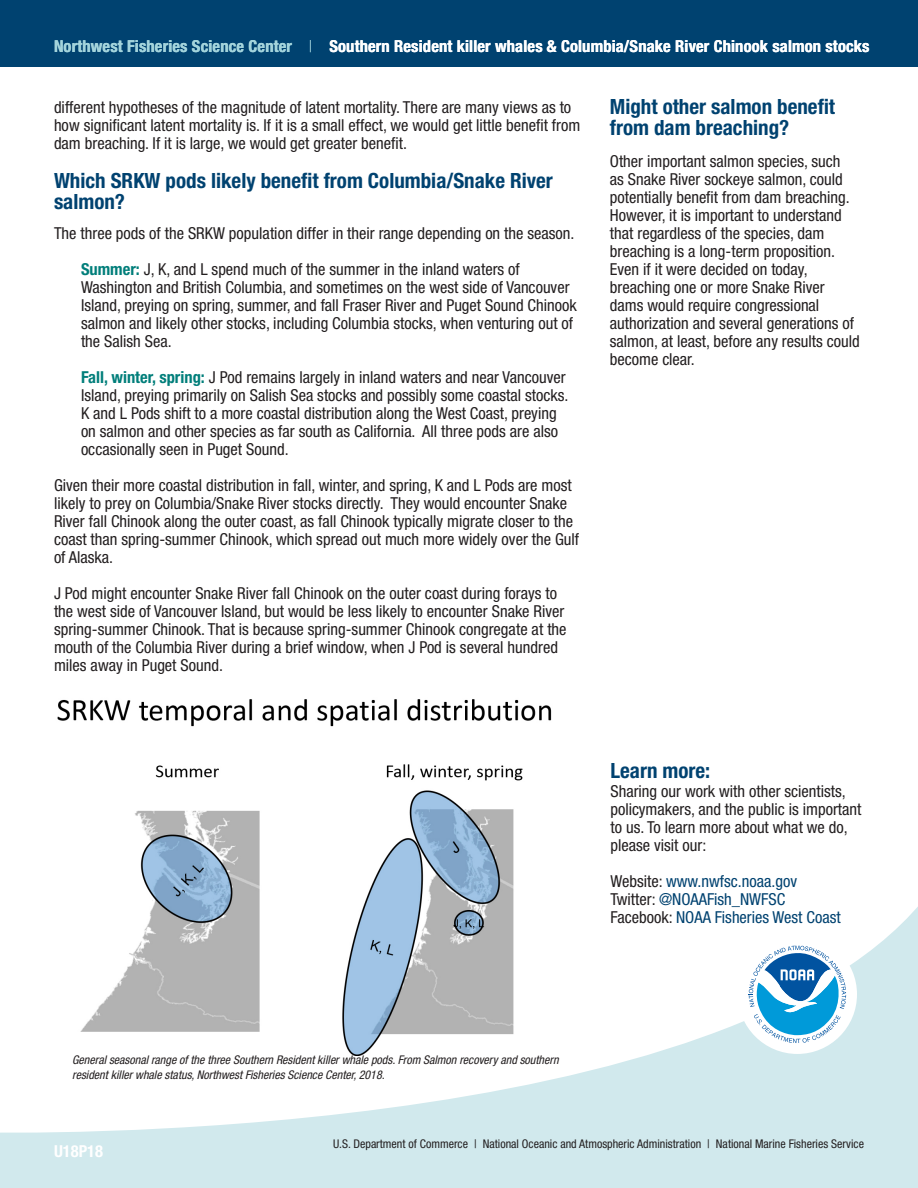
<style>
.page{position:relative;width:918px;height:1188px;background:#fff}
.page>*{position:absolute;margin:0;border:0;box-sizing:border-box;transform-origin:0 0}
.Subhead_1{font:700 condensed 21px/21px "Helvetica Neue LT Std";color:#004270}
.Text___no_space_afte{font:condensed 16.5px/18px "Helvetica Neue LT Std";color:#231f20}
.t1{font:700 condensed 16.5px "Helvetica Neue LT Std";letter-spacing:.01em;color:#fff}
.t2{font:condensed 16.5px/18px "Helvetica Neue LT Std";color:#004270}
.t3{font:italic condensed 12px/15px "Helvetica Neue LT Std";color:#231f20}
.t4{font:condensed 12px "Helvetica Neue LT Std";color:#231f20}
.s1{color:#a3d4dc}
.s2{font-weight:100;color:#a3d4dc}
.s3{font-weight:700;color:#007e7a}
.s4{color:#231f20}
</style>
<div class="page">
<svg style="left:0;top:907px;width:918px;height:281px;fill:#d1e9ed"></svg>
<div style="left:0;top:0;width:918px;height:68px;background:#004270"></div>
<div style="left:738px;top:935px;width:119px;height:119px;background:#fff;border-radius:50%"></div>
<svg style="left:749px;top:946px;width:97px;height:97px"></svg>
<img style="left:38px;top:699px;width:533px;height:357px">
<p class="t1" style="left:54px;top:36px;width:817px"><span class="s1">Northwest Fisheries Science Center</span> <span class="s2">|</span> Southern Resident killer whales &amp; Columbia/Snake River Chinook salmon stocks</p>
<p class="Text___no_space_afte" style="left:54px;top:98px;width:528px">different hypotheses of the magnitude of latent mortality. There are many views as to how significant latent mortality is. If it is a small effect, we would get little benefit from dam breaching. If it is large, we would get greater benefit.</p>
<p class="Subhead_1" style="left:54px;top:169px;width:500px">Which SRKW pods likely benefit from Columbia/Snake River salmon?</p>
<p class="Text___no_space_afte" style="left:54px;top:224px;width:522px">The three pods of the SRKW population differ in their range depending on the season.</p>
<p class="Text___no_space_afte" style="left:81px;top:260px;width:497px"><span class="s3">Summer:</span> J, K, and L spend much of the summer in the inland waters of Washington and British Columbia, and sometimes on the west side of Vancouver Island, preying on spring, summer, and fall Fraser River and Puget Sound Chinook salmon and likely other stocks, including Columbia stocks, when venturing out of the Salish Sea.</p>
<p class="Text___no_space_afte" style="left:81px;top:368px;width:489px"><span class="s3">Fall, winter, spring:</span> J Pod remains largely in inland waters and near Vancouver Island, preying primarily on Salish Sea stocks and possibly some coastal stocks.<br>K and L Pods shift to a more coastal distribution along the West Coast, preying on salmon and other species as far south as California. All three pods are also occasionally seen in Puget Sound.</p>
<p class="Text___no_space_afte" style="left:54px;top:476px;width:527px">Given their more coastal distribution in fall, winter, and spring, K and L Pods are most likely to prey on Columbia/Snake River stocks directly. They would encounter Snake River fall Chinook along the outer coast, as fall Chinook typically migrate closer to the coast than spring-summer Chinook, which spread out much more widely over the Gulf of Alaska.</p>
<p class="Text___no_space_afte" style="left:54px;top:584px;width:514px">J Pod might encounter Snake River fall Chinook on the outer coast during forays to the west side of Vancouver Island, but would be less likely to encounter Snake River spring-summer Chinook. That is because spring-summer Chinook congregate at the mouth of the Columbia River during a brief window, when J Pod is several hundred miles away in Puget Sound.</p>
<p class="Subhead_1" style="left:610px;top:96px;width:227px">Might other salmon benefit from dam breaching?</p>
<p class="Text___no_space_afte" style="left:610px;top:152px;width:252px">Other important salmon species, such<br>as Snake River sockeye salmon, could potentially benefit from dam breaching.<br>However, it is important to understand that regardless of the species, dam breaching is a long-term proposition.<br>Even if it were decided on today, breaching one or more Snake River dams would require congressional authorization and several generations of salmon, at least, before any results could become clear.</p>
<p class="Subhead_1" style="left:610px;top:760px;width:101px">Learn more:</p>
<p class="Text___no_space_afte" style="left:610px;top:782px;width:252px">Sharing our work with other scientists, policymakers, and the public is important to us. To learn more about what we do, please visit our:</p>
<p class="t2" style="left:610px;top:872px;width:232px"><span class="s4">Website:</span> www.nwfsc.noaa.gov<br><span class="s4">Twitter:</span> @NOAAFish_NWFSC<br><span class="s4">Facebook:</span> NOAA Fisheries West Coast</p>
<p class="t3" style="left:72px;top:1052px;width:488px">General seasonal range of the three Southern Resident killer whale pods. From Salmon recovery and southern resident killer whale status, Northwest Fisheries Science Center, 2018.</p>
<p class="t1" style="left:54px;top:1141px;width:51px">U18P18</p>
<p class="t4" style="left:333px;top:1136px;width:532px">U.S. Department of Commerce | National Oceanic and Atmospheric Administration | National Marine Fisheries Service</p>
</div>
